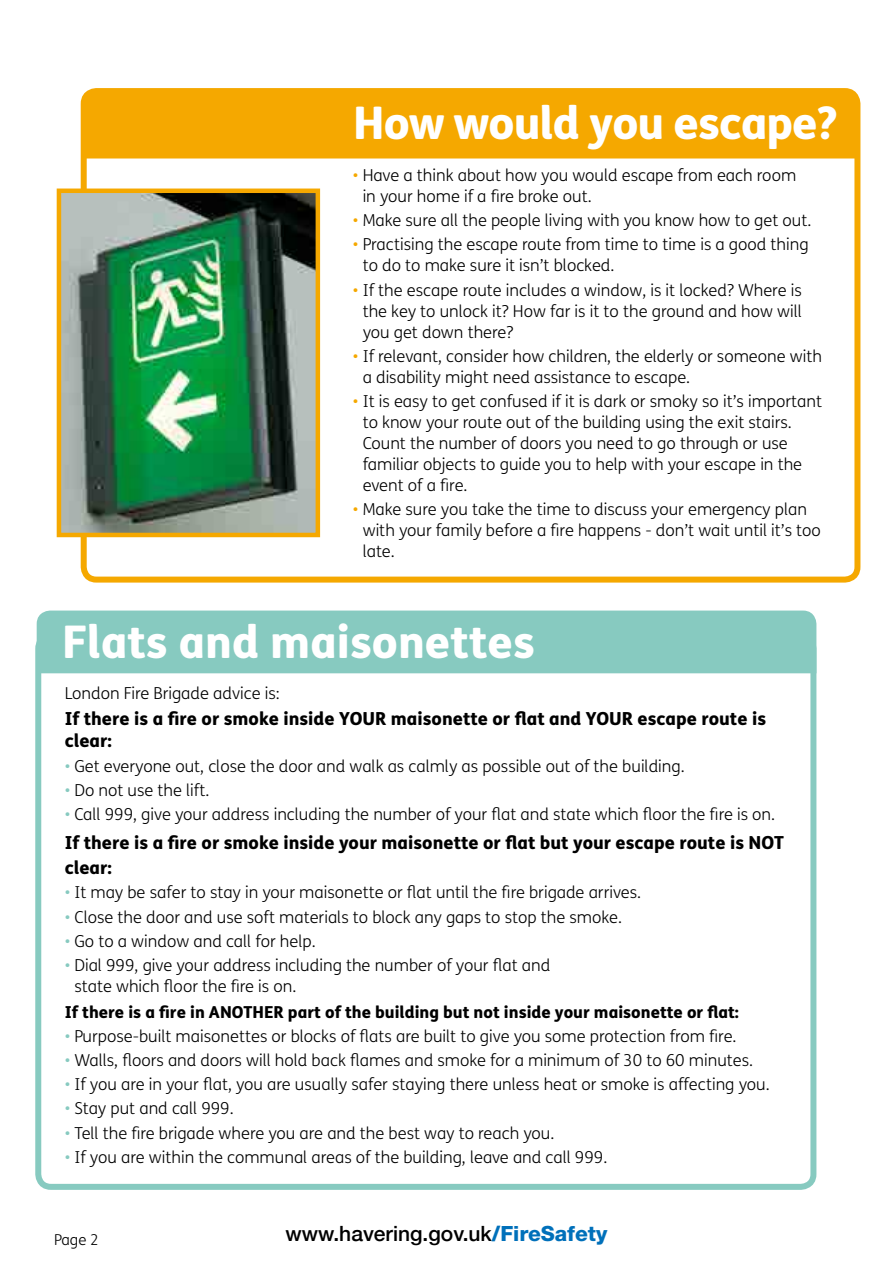
<style>
.page{position:relative;width:893px;height:1263px;background:#fff}
.page>*{position:absolute;margin:0;border:0;box-sizing:border-box;transform-origin:0 0}
.t1{font:800 45px "FS Me";color:#fff}
.t2{font:800 45px "FS Me";letter-spacing:-.02em;color:#fff}
.t3{font:500 21px "Helvetica Neue";color:#000}
.t4{font:800 18px/22.5px "FS Me";color:#000}
.t5{font:300 16.5px/21px "FS Me";color:#000}
.t6{font:800 16.5px "FS Me";color:#000}
.t7{font:300 15px "FS Me";color:#000}
.s1{color:#f5a800}
.s2{color:#87cac0}
.s3{font-family:"Helvetica Neue LT Std";font-weight:800;color:#0070ba}
</style>
<div class="page">
<div style="left:81px;top:88px;width:779px;height:495px;border:6px solid #f5a800;border-radius:13px"></div>
<div style="left:82px;top:90px;width:777px;height:69px;background:#f5a800"></div>
<div style="left:35px;top:633px;width:781px;height:557px;border:6px solid #87cac0;border-radius:13px"></div>
<div style="left:36px;top:610px;width:781px;height:64px;background:#87cac0"></div>
<img style="left:62px;top:194px;width:253px;height:338px">
<div style="left:57px;top:189px;width:263px;height:348px;border:4px solid #f5a800"></div>
<h1 class="t2" style="left:353px;top:88px;width:486px">How would you escape?</h1>
<p class="t5" style="left:363px;top:164px;width:435px;text-indent:-10px"><span class="s1">•</span> Have a think about how you would escape from each room in your home if a fire broke out.</p>
<p class="t5" style="left:353px;top:210px;width:460px"><span class="s1">•</span> Make sure all the people living with you know how to get out.</p>
<p class="t5" style="left:363px;top:234px;width:447px;text-indent:-10px"><span class="s1">•</span> Practising the escape route from time to time is a good thing to do to make sure it isn’t blocked.</p>
<p class="t5" style="left:363px;top:279px;width:441px;text-align:justify;text-indent:-10px"><span class="s1">•</span> If the escape route includes a window, is it locked? Where is the key to unlock it? How far is it to the ground and how will you get down there?</p>
<p class="t5" style="left:363px;top:345px;width:461px;text-indent:-10px"><span class="s1">•</span> If relevant, consider how children, the elderly or someone with a disability might need assistance to escape.</p>
<p class="t5" style="left:363px;top:390px;width:461px;text-indent:-10px"><span class="s1">•</span> It is easy to get confused if it is dark or smoky so it’s important to know your route out of the building using the exit stairs.<br>Count the number of doors you need to go through or use familiar objects to guide you to help with your escape in the event of a fire.</p>
<p class="t5" style="left:363px;top:499px;width:460px;text-indent:-10px"><span class="s1">•</span> Make sure you take the time to discuss your emergency plan with your family before a fire happens - don’t wait until it’s too late.</p>
<h1 class="t1" style="left:62px;top:606px;width:474px">Flats and maisonettes</h1>
<p class="t5" style="left:65px;top:682px;width:217px">London Fire Brigade advice is:</p>
<p class="t4" style="left:65px;top:706px;width:703px">If there is a fire or smoke inside YOUR maisonette or flat and YOUR escape route is clear:</p>
<p class="t5" style="left:65px;top:755px;width:622px"><span class="s2">•</span> Get everyone out, close the door and walk as calmly as possible out of the building.</p>
<p class="t5" style="left:65px;top:779px;width:146px"><span class="s2">•</span> Do not use the lift.</p>
<p class="t5" style="left:65px;top:803px;width:712px"><span class="s2">•</span> Call 999, give your address including the number of your flat and state which floor the fire is on.</p>
<p class="t4" style="left:65px;top:828px;width:721px;line-height:25.5px">If there is a fire or smoke inside your maisonette or flat but your escape route is NOT clear:</p>
<p class="t5" style="left:65px;top:881px;width:578px"><span class="s2">•</span> It may be safer to stay in your maisonette or flat until the fire brigade arrives.</p>
<p class="t5" style="left:65px;top:906px;width:559px"><span class="s2">•</span> Close the door and use soft materials to block any gaps to stop the smoke.</p>
<p class="t5" style="left:65px;top:930px;width:253px"><span class="s2">•</span> Go to a window and call for help.</p>
<p class="t5" style="left:74px;top:954px;width:477px;text-indent:-10px"><span class="s2">•</span> Dial 999, give your address including the number of your flat and state which floor the fire is on.</p>
<p class="t6" style="left:65px;top:999px;width:676px">If there is a fire in ANOTHER part of the building but not inside your maisonette or flat:</p>
<p class="t5" style="left:65px;top:1025px;width:673px"><span class="s2">•</span> Purpose-built maisonettes or blocks of flats are built to give you some protection from fire.</p>
<p class="t5" style="left:65px;top:1049px;width:690px"><span class="s2">•</span> Walls, floors and doors will hold back flames and smoke for a minimum of 30 to 60 minutes.</p>
<p class="t5" style="left:65px;top:1073px;width:706px"><span class="s2">•</span> If you are in your flat, you are usually safer staying there unless heat or smoke is affecting you.</p>
<p class="t5" style="left:65px;top:1097px;width:171px"><span class="s2">•</span> Stay put and call 999.</p>
<p class="t5" style="left:65px;top:1122px;width:491px"><span class="s2">•</span> Tell the fire brigade where you are and the best way to reach you.</p>
<p class="t5" style="left:65px;top:1146px;width:544px"><span class="s2">•</span> If you are within the communal areas of the building, leave and call 999.</p>
<p class="t7" style="left:54px;top:1230px;width:46px">Page 2</p>
<p class="t3" style="left:286px;top:1216px;width:323px">www.havering.gov.uk<span class="s3">/FireSafety</span></p>
</div>
